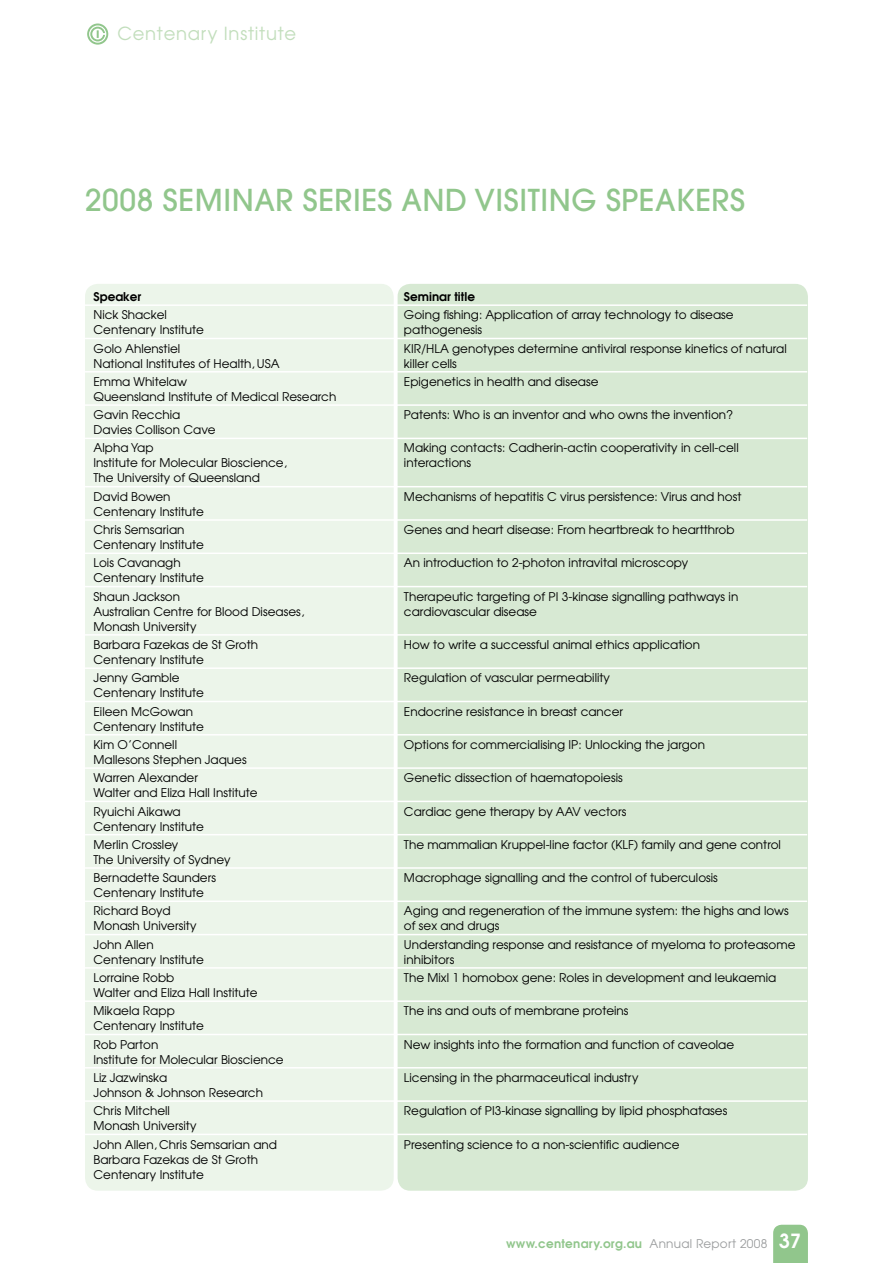
<style>
.page{position:relative;width:893px;height:1263px;background:#fff}
.page>*{position:absolute;margin:0;border:0;box-sizing:border-box;transform-origin:0 0}
.t1{font:500 30px "Avant Garde";letter-spacing:.02em;color:#91c68c}
.t2{font:18px "Avant Garde";letter-spacing:.04em;color:#c2debc}
.t3{font:12px/15px "Avant Garde";color:#000}
.t4{font:600 12px "Avant Garde";letter-spacing:.02em;color:#91c68c}
.t5{font:600 12px "Avant Garde";color:#000}
.s1{font-weight:400;color:#9c9e9f}
.s2{font-size:19.5px;color:#fff}
</style>
<div class="page">
<div style="left:85px;top:284px;width:309px;height:907px;background:#ecf5ea;border-radius:13px"></div>
<div style="left:398px;top:284px;width:410px;height:907px;background:#d7e9d3;border-radius:13px"></div>
<svg style="left:87px;top:24px;width:21px;height:21px"></svg>
<svg style="left:773px;top:1225px;width:35px;height:38px"></svg>
<hr style="left:85px;top:338px;width:310px;height:1px;background:#fff">
<hr style="left:395px;top:338px;width:412px;height:1px;background:#fff">
<hr style="left:85px;top:371px;width:310px;height:1px;background:#fff">
<hr style="left:395px;top:371px;width:412px;height:1px;background:#fff">
<hr style="left:85px;top:404px;width:310px;height:2px;background:#fff">
<hr style="left:395px;top:404px;width:412px;height:2px;background:#fff">
<hr style="left:85px;top:438px;width:310px;height:1px;background:#fff">
<hr style="left:395px;top:438px;width:412px;height:1px;background:#fff">
<hr style="left:85px;top:486px;width:310px;height:1px;background:#fff">
<hr style="left:395px;top:486px;width:412px;height:1px;background:#fff">
<hr style="left:85px;top:519px;width:310px;height:2px;background:#fff">
<hr style="left:395px;top:519px;width:412px;height:2px;background:#fff">
<hr style="left:85px;top:552px;width:310px;height:2px;background:#fff">
<hr style="left:395px;top:552px;width:412px;height:2px;background:#fff">
<hr style="left:85px;top:586px;width:310px;height:1px;background:#fff">
<hr style="left:395px;top:586px;width:412px;height:1px;background:#fff">
<hr style="left:85px;top:634px;width:310px;height:2px;background:#fff">
<hr style="left:395px;top:634px;width:412px;height:2px;background:#fff">
<hr style="left:85px;top:667px;width:310px;height:2px;background:#fff">
<hr style="left:395px;top:667px;width:412px;height:2px;background:#fff">
<hr style="left:85px;top:701px;width:310px;height:1px;background:#fff">
<hr style="left:395px;top:701px;width:412px;height:1px;background:#fff">
<hr style="left:85px;top:734px;width:310px;height:1px;background:#fff">
<hr style="left:395px;top:734px;width:412px;height:1px;background:#fff">
<hr style="left:85px;top:767px;width:310px;height:2px;background:#fff">
<hr style="left:395px;top:767px;width:412px;height:2px;background:#fff">
<hr style="left:85px;top:801px;width:310px;height:1px;background:#fff">
<hr style="left:395px;top:801px;width:412px;height:1px;background:#fff">
<hr style="left:85px;top:834px;width:310px;height:1px;background:#fff">
<hr style="left:395px;top:834px;width:412px;height:1px;background:#fff">
<hr style="left:85px;top:867px;width:310px;height:2px;background:#fff">
<hr style="left:395px;top:867px;width:412px;height:2px;background:#fff">
<hr style="left:85px;top:900px;width:310px;height:2px;background:#fff">
<hr style="left:395px;top:900px;width:412px;height:2px;background:#fff">
<hr style="left:85px;top:934px;width:310px;height:1px;background:#fff">
<hr style="left:395px;top:934px;width:412px;height:1px;background:#fff">
<hr style="left:85px;top:967px;width:310px;height:2px;background:#fff">
<hr style="left:395px;top:967px;width:412px;height:2px;background:#fff">
<hr style="left:85px;top:1034px;width:310px;height:1px;background:#fff">
<hr style="left:395px;top:1034px;width:412px;height:1px;background:#fff">
<hr style="left:85px;top:1067px;width:310px;height:1px;background:#fff">
<hr style="left:395px;top:1067px;width:412px;height:1px;background:#fff">
<hr style="left:85px;top:1100px;width:310px;height:2px;background:#fff">
<hr style="left:395px;top:1100px;width:412px;height:2px;background:#fff">
<hr style="left:85px;top:1000px;width:310px;height:2px;background:#fff">
<hr style="left:395px;top:1000px;width:412px;height:2px;background:#fff">
<hr style="left:85px;top:304px;width:310px;height:2px;background:#fff">
<hr style="left:395px;top:304px;width:412px;height:2px;background:#fff">
<hr style="left:85px;top:1134px;width:310px;height:1px;background:#fff">
<hr style="left:395px;top:1134px;width:412px;height:1px;background:#fff">
<h2 class="t2" style="left:117px;top:23px;width:180px">Centenary Institute</h2>
<h1 class="t1" style="left:85px;top:181px;width:661px">2008 SEMINAR SERIES AND VISITING SPEAKERS</h1>
<p class="t5" style="left:94px;top:289px;width:49px">Speaker</p>
<p class="t5" style="left:404px;top:289px;width:73px">Seminar title</p>
<p class="t3" style="left:94px;top:307px;width:112px">Nick Shackel<br>Centenary Institute</p>
<p class="t3" style="left:404px;top:307px;width:331px">Going fishing: Application of array technology to disease pathogenesis</p>
<p class="t3" style="left:94px;top:340px;width:187px">Golo Ahlenstiel<br>National Institutes of Health, USA</p>
<p class="t3" style="left:404px;top:340px;width:384px">KIR/HLA genotypes determine antiviral response kinetics of natural killer cells</p>
<p class="t3" style="left:94px;top:374px;width:244px">Emma Whitelaw<br>Queensland Institute of Medical Research</p>
<p class="t3" style="left:404px;top:374px;width:196px">Epigenetics in health and disease</p>
<p class="t3" style="left:94px;top:407px;width:124px">Gavin Recchia<br>Davies Collison Cave</p>
<p class="t3" style="left:404px;top:407px;width:331px">Patents: Who is an inventor and who owns the invention?</p>
<p class="t3" style="left:94px;top:440px;width:195px">Alpha Yap<br>Institute for Molecular Bioscience,<br>The University of Queensland</p>
<p class="t3" style="left:404px;top:440px;width:336px">Making contacts: Cadherin-actin cooperativity in cell-cell interactions</p>
<p class="t3" style="left:94px;top:489px;width:112px">David Bowen<br>Centenary Institute</p>
<p class="t3" style="left:404px;top:489px;width:339px">Mechanisms of hepatitis C virus persistence: Virus and host</p>
<p class="t3" style="left:94px;top:522px;width:112px">Chris Semsarian<br>Centenary Institute</p>
<p class="t3" style="left:404px;top:522px;width:332px">Genes and heart disease: From heartbreak to heartthrob</p>
<p class="t3" style="left:94px;top:555px;width:112px">Lois Cavanagh<br>Centenary Institute</p>
<p class="t3" style="left:404px;top:555px;width:286px">An introduction to 2-photon intravital microscopy</p>
<p class="t3" style="left:94px;top:589px;width:212px">Shaun Jackson<br>Australian Centre for Blood Diseases,<br>Monash University</p>
<p class="t3" style="left:404px;top:589px;width:336px">Therapeutic targeting of PI 3-kinase signalling pathways in cardiovascular disease</p>
<p class="t3" style="left:94px;top:637px;width:166px">Barbara Fazekas de St Groth<br>Centenary Institute</p>
<p class="t3" style="left:404px;top:637px;width:298px">How to write a successful animal ethics application</p>
<p class="t3" style="left:94px;top:670px;width:112px">Jenny Gamble<br>Centenary Institute</p>
<p class="t3" style="left:404px;top:670px;width:208px">Regulation of vascular permeability</p>
<p class="t3" style="left:94px;top:703px;width:112px">Eileen McGowan<br>Centenary Institute</p>
<p class="t3" style="left:404px;top:703px;width:221px">Endocrine resistance in breast cancer</p>
<p class="t3" style="left:94px;top:737px;width:155px">Kim O’Connell<br>Mallesons Stephen Jaques</p>
<p class="t3" style="left:404px;top:737px;width:303px">Options for commercialising IP: Unlocking the jargon</p>
<p class="t3" style="left:94px;top:770px;width:166px">Warren Alexander<br>Walter and Eliza Hall Institute</p>
<p class="t3" style="left:404px;top:770px;width:220px">Genetic dissection of haematopoiesis</p>
<p class="t3" style="left:94px;top:803px;width:112px">Ryuichi Aikawa<br>Centenary Institute</p>
<p class="t3" style="left:404px;top:803px;width:224px">Cardiac gene therapy by AAV vectors</p>
<p class="t3" style="left:94px;top:837px;width:138px">Merlin Crossley<br>The University of Sydney</p>
<p class="t3" style="left:404px;top:837px;width:378px">The mammalian Kruppel-line factor (KLF) family and gene control</p>
<p class="t3" style="left:94px;top:870px;width:124px">Bernadette Saunders<br>Centenary Institute</p>
<p class="t3" style="left:404px;top:870px;width:315px">Macrophage signalling and the control of tuberculosis</p>
<p class="t3" style="left:94px;top:903px;width:104px">Richard Boyd<br>Monash University</p>
<p class="t3" style="left:404px;top:903px;width:386px">Aging and regeneration of the immune system: the highs and lows of sex and drugs</p>
<p class="t3" style="left:94px;top:937px;width:112px">John Allen<br>Centenary Institute</p>
<p class="t3" style="left:404px;top:937px;width:393px">Understanding response and resistance of myeloma to proteasome inhibitors</p>
<p class="t3" style="left:94px;top:970px;width:166px">Lorraine Robb<br>Walter and Eliza Hall Institute</p>
<p class="t3" style="left:404px;top:970px;width:374px">The Mixl 1 homobox gene: Roles in development and leukaemia</p>
<p class="t3" style="left:94px;top:1003px;width:112px">Mikaela Rapp<br>Centenary Institute</p>
<p class="t3" style="left:404px;top:1003px;width:226px">The ins and outs of membrane proteins</p>
<p class="t3" style="left:94px;top:1036px;width:192px">Rob Parton<br>Institute for Molecular Bioscience</p>
<p class="t3" style="left:404px;top:1036px;width:332px">New insights into the formation and function of caveolae</p>
<p class="t3" style="left:94px;top:1070px;width:171px">Liz Jazwinska<br>Johnson &amp; Johnson Research</p>
<p class="t3" style="left:404px;top:1070px;width:236px">Licensing in the pharmaceutical industry</p>
<p class="t3" style="left:94px;top:1103px;width:104px">Chris Mitchell<br>Monash University</p>
<p class="t3" style="left:404px;top:1103px;width:325px">Regulation of PI3-kinase signalling by lipid phosphatases</p>
<p class="t3" style="left:94px;top:1136px;width:185px">John Allen, Chris Semsarian and<br>Barbara Fazekas de St Groth<br>Centenary Institute</p>
<p class="t3" style="left:404px;top:1136px;width:277px">Presenting science to a non-scientific audience</p>
<p class="t4" style="left:506px;top:1235px;width:296px">www.centenary.org.au <span class="s1">Annual Report 2008</span> <span class="s2">37</span></p>
</div>
